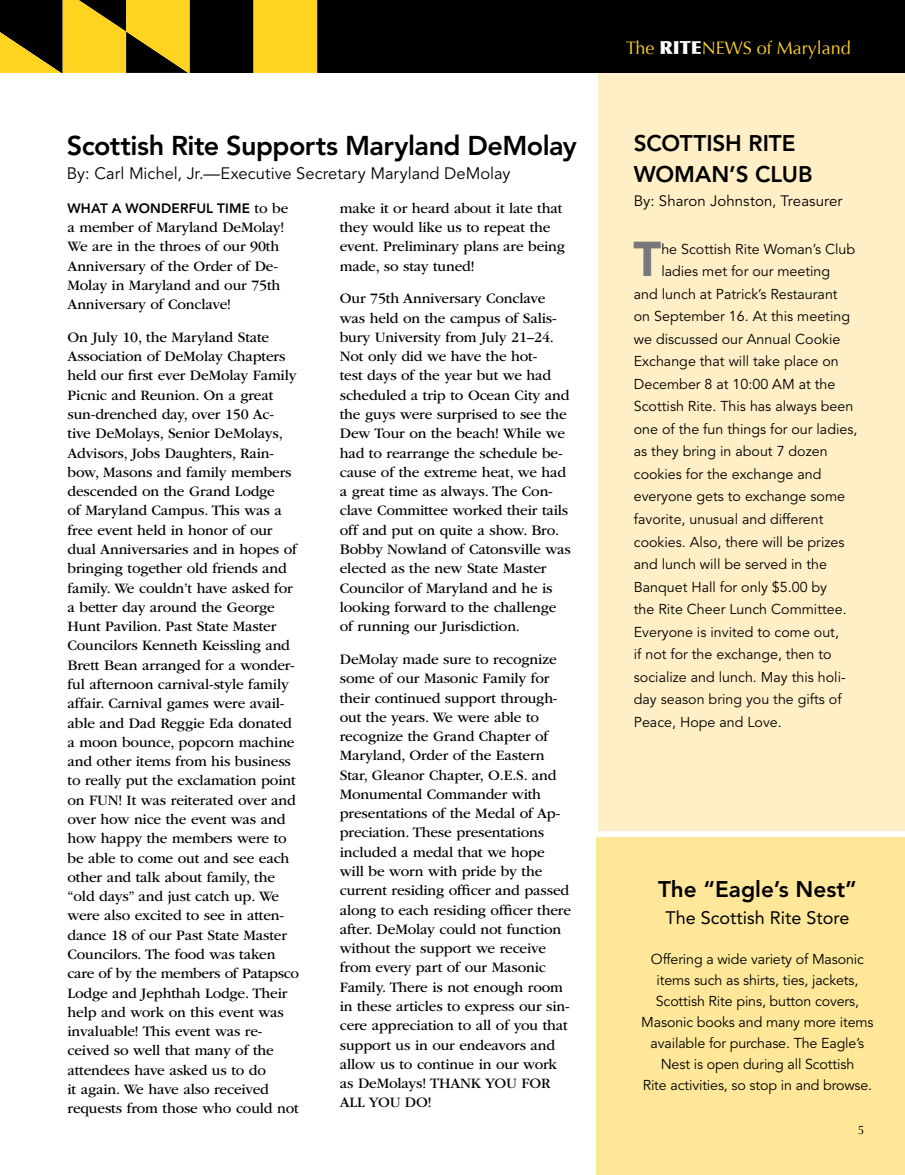
<style>
.page{position:relative;width:905px;height:1175px;background:#fff}
.page>*{position:absolute;margin:0;border:0;box-sizing:border-box;transform-origin:0 0}
.t1{font:900 48.45px "Avenir LT Std";color:#77787b}
.t2{font:800 27px "Avenir LT Std";letter-spacing:-.02em;color:#000}
.t3{font:800 22.5px/31.5px "Avenir LT Std";letter-spacing:-.005em;color:#000}
.t4{font:18px "Optima";color:#ffd420}
.t5{font:18px "Avenir LT Std";color:#000}
.t6{font:16.5px "Avenir LT Std";color:#000}
.t7{font:15px/19.2px "ITC Garamond Std";letter-spacing:-.01em;color:#000}
.t8{font:15px "Avenir LT Std";letter-spacing:.005em;color:#000}
.t9{font:14.25px/21px "Avenir LT Std";color:#000;text-align:center}
.t10{font:800 13.5px "Avenir LT Std";letter-spacing:.01em;color:#000}
.t11{font:12px "Optima";color:#000}
.s1{font-family:"ITC Garamond Std";font-weight:400;font-size:15px}
.s2{font-weight:900;color:#fff}
</style>
<div class="page">
<div style="left:598px;top:0;width:306px;height:830px;background:#ffefc6"></div>
<div style="left:596px;top:837px;width:308px;height:337px;background:#ffe79a"></div>
<div style="left:377px;top:0;width:527px;height:73px;background:#000"></div>
<svg style="left:0;top:0;width:377px;height:73px;background:#7a6510"></svg>
<h2 class="t2" style="left:67px;top:130px;width:511px">Scottish Rite Supports Maryland DeM olay</h2>
<p class="t6" style="left:67px;top:164px;width:445px">By: Carl Michel, Jr.—Executive Secretary Maryland DeMolay</p>
<p class="t10" style="left:68px;top:200px;width:222px">What a wonderful time <span class="s1">to be</span></p>
<p class="t7" style="left:67px;top:218px;width:218px">a member of Maryland DeMolay!<br>We are in the throes of our 90th<br>Anniversary of the Order of De-<br>Molay in Maryland and our 75th<br>Anniversary of Conclave!</p>
<p class="t7" style="left:67px;top:328px;width:233px">On July 10, the Maryland State<br>Association of DeMolay Chapters held our first ever DeMolay Family<br>Picnic and Reunion. On a great sun-drenched day, over 150 Ac&shy;tive DeMolays, Senior DeMolays,<br>Advisors, Jobs Daughters, Rain&shy;bow, Masons and family members descended on the Grand Lodge<br>of Maryland Campus. This was a free event held in honor of our dual Anniversaries and in hopes of bringing together old friends and family. We couldn’t have asked for a better day around the George<br>Hunt Pavilion. Past State Master<br>Councilors Kenneth Keissling and<br>Brett Bean arranged for a wonder&shy;ful afternoon carnival-style family affair. Carnival games were avail&shy;able and Dad Reggie Eda donated a moon bounce, popcorn machine and other items from his business to really put the exclamation point on FUN! It was reiterated over and over how nice the event was and how happy the members were to be able to come out and see each other and talk about family, the “old days” and just catch up. We were also excited to see in atten&shy;dance 18 of our Past State Master<br>Councilors. The food was taken care of by the members of Patapsco<br>Lodge and Jephthah Lodge. Their help and work on this event was invaluable! This event was re&shy;ceived so well that many of the attendees have asked us to do<br>it again. We have also received requests from those who could not</p>
<p class="t7" style="left:340px;top:198px;width:227px">make it or heard about it late that they would like us to repeat the event. Preliminary plans are being made, so stay tuned!</p>
<p class="t7" style="left:340px;top:289px;width:232px">Our 75th Anniversary Conclave was held on the campus of Salis&shy;bury University from July 21–24.<br>Not only did we have the hot-<br>test days of the year but we had scheduled a trip to Ocean City and the guys were surprised to see the<br>Dew Tour on the beach! While we had to rearrange the schedule be&shy;cause of the extreme heat, we had a great time as always. The Con&shy;clave Committee worked their tails off and put on quite a show. Bro.<br>Bobby Nowland of Catonsville was elected as the new State Master<br>Councilor of Maryland and he is looking forward to the challenge of running our Jurisdiction.</p>
<p class="t7" style="left:340px;top:649px;width:233px">DeMolay made sure to recognize some of our Masonic Family for their continued support through&shy;out the years. We were able to recognize the Grand Chapter of<br>Maryland, Order of the Eastern<br>Star, Gleanor Chapter, O.E.S. and<br>Monumental Commander with presentations of the Medal of Ap&shy;preciation. These presentations included a medal that we hope will be worn with pride by the current residing officer and passed along to each residing officer there after. DeMolay could not function without the support we receive from every part of our Masonic<br>Family. There is not enough room in these articles to express our sin&shy;cere appreciation to all of you that support us in our endeavors and allow us to continue in our work as DeMolays! THANK YOU FOR<br>ALL YOU DO!</p>
<p class="t4" style="left:626px;top:37px;width:226px">The <span class="s2">RITE</span>NEWS of Maryland</p>
<h3 class="t3" style="left:634px;top:127px;width:177px">Scottish Rite<br>Woman ’s CLub</h3>
<p class="t8" style="left:634px;top:192px;width:210px">By: Sharon Johnston, Treasurer</p>
<h1 class="t1" style="left:633px;top:230px;width:29px">T</h1>
<p class="t9" style="left:661px;top:239px;width:195px">he Scottish Rite Woman’s Club</p>
<p class="t9" style="left:661px;top:261px;width:170px">ladies met for our meeting</p>
<p class="t9" style="left:634px;top:284px;width:205px">and lunch at Patrick’s Restaurant</p>
<p class="t9" style="left:634px;top:306px;width:218px">on September 16. At this meeting</p>
<p class="t9" style="left:634px;top:329px;width:208px">we discussed our Annual Cookie</p>
<p class="t9" style="left:634px;top:351px;width:206px">Exchange that will take place on</p>
<p class="t9" style="left:634px;top:374px;width:203px">December 8 at 10:00 AM at the</p>
<p class="t9" style="left:634px;top:396px;width:221px">Scottish Rite. This has always been</p>
<p class="t9" style="left:634px;top:419px;width:225px">one of the fun things for our ladies,</p>
<p class="t9" style="left:634px;top:441px;width:195px">as they bring in about 7 dozen</p>
<p class="t9" style="left:634px;top:464px;width:189px">cookies for the exchange and</p>
<p class="t9" style="left:634px;top:486px;width:213px">everyone gets to exchange some</p>
<p class="t9" style="left:634px;top:509px;width:191px">favorite, unusual and different</p>
<p class="t9" style="left:634px;top:531px;width:212px">cookies. Also, there will be prizes</p>
<p class="t9" style="left:634px;top:554px;width:195px">and lunch will be served in the</p>
<p class="t9" style="left:634px;top:576px;width:195px">Banquet Hall for only $5.00 by</p>
<p class="t9" style="left:634px;top:599px;width:214px">the Rite Cheer Lunch Committee.</p>
<p class="t9" style="left:634px;top:621px;width:207px">Everyone is invited to come out,</p>
<p class="t9" style="left:634px;top:644px;width:199px">if not for the exchange, then to</p>
<p class="t9" style="left:634px;top:666px;width:213px">socialize and lunch. May this holi-</p>
<p class="t9" style="left:634px;top:689px;width:209px">day season bring you the gifts of</p>
<p class="t9" style="left:634px;top:711px;width:149px">Peace, Hope and Love.</p>
<h3 class="t3" style="left:658px;top:873px;width:200px">The “Eagle’s Nest”</h3>
<p class="t5" style="left:665px;top:907px;width:186px">The Scottish Rite Store</p>
<p class="t9" style="left:641px;top:949px;width:234px">Offering a wide variety of Masonic items such as shirts, ties, jackets, Scottish Rite pins, button covers, Masonic books and many more items available for purchase. The Eagle’s Nest is open during all Scottish<br>Rite activities, so stop in and browse.</p>
<p class="t11" style="left:857px;top:1123px;width:8px">5</p>
</div>
